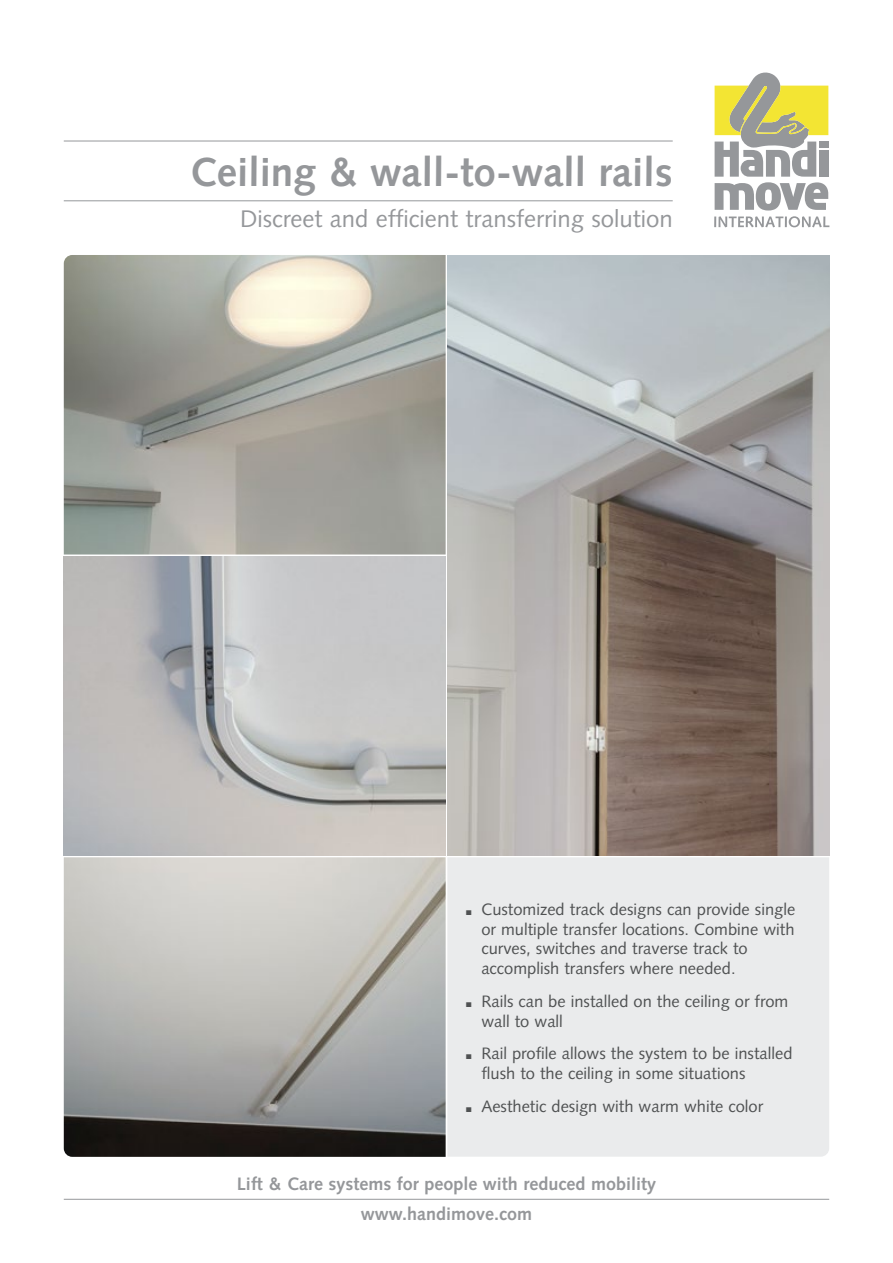
<style>
.page{position:relative;width:893px;height:1263px;background:#fff}
.page>*{position:absolute;margin:0;border:0;box-sizing:border-box;transform-origin:0 0}
.t1{font:700 40.5px "Syntax";color:#95979a}
.t2{font:24px "Syntax";color:#95979a}
.t3{font:700 18px/30px "Syntax";color:#95979a;text-align:center}
.t4{font:16.5px/19.8px "Syntax";color:#4f5152}
.s1{font-weight:900;font-size:27px}
</style>
<div class="page">
<svg style="left:714px;top:72px;width:115px;height:155px"></svg>
<img style="left:64px;top:255px;width:382px;height:299px">
<img style="left:64px;top:556px;width:382px;height:299px">
<img style="left:64px;top:857px;width:382px;height:300px">
<img style="left:447px;top:255px;width:382px;height:600px">
<div style="left:447px;top:857px;width:382px;height:300px;background:#eaebec"></div>
<hr style="left:64px;top:141px;width:609px;height:1px;background:#95979a">
<hr style="left:64px;top:200px;width:609px;height:1px;background:#95979a">
<hr style="left:64px;top:1199px;width:765px;height:1px;background:#95979a">
<h1 class="t1" style="left:190px;top:149px;width:484px">Ceiling &amp; wall-to-wall rails</h1>
<h2 class="t2" style="left:240px;top:204px;width:434px">Discreet and efficient transferring solution</h2>
<p class="t4" style="left:481px;top:899px;width:315px;text-indent:-17px"><span class="s1">.</span> Customized track designs can provide single or multiple transfer locations. Combine with curves, switches and traverse track to accomplish transfers where needed.</p>
<p class="t4" style="left:481px;top:991px;width:309px;text-indent:-17px"><span class="s1">.</span> Rails can be installed on the ceiling or from wall to wall</p>
<p class="t4" style="left:481px;top:1043px;width:313px;text-indent:-17px"><span class="s1">.</span> Rail profile allows the system to be installed flush to the ceiling in some situations</p>
<p class="t4" style="left:464px;top:1096px;width:300px"><span class="s1">.</span> Aesthetic design with warm white color</p>
<p class="t3" style="left:237px;top:1169px;width:421px">Lift &amp; Care systems for people with reduced mobility www.handimove.com</p>
</div>
